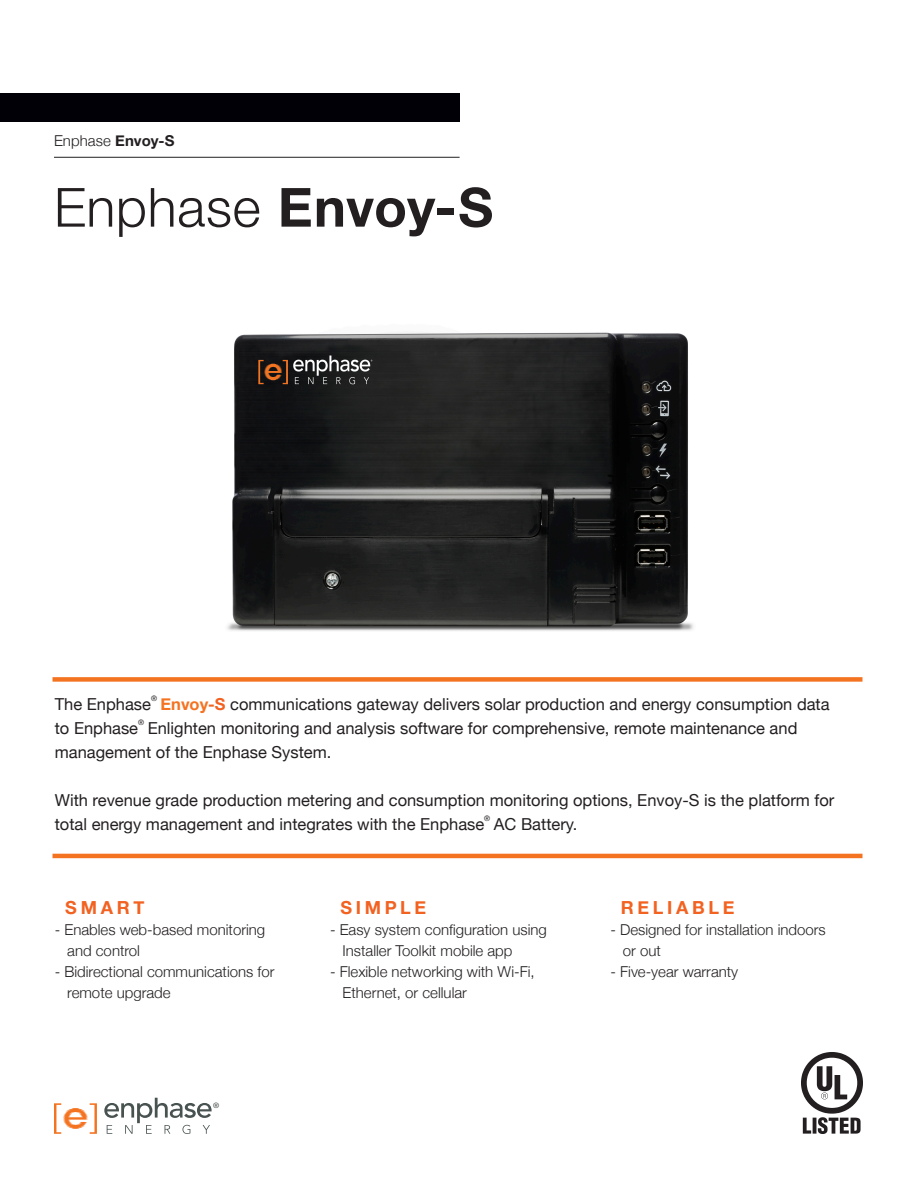
<style>
.page{position:relative;width:918px;height:1188px;background:#fff}
.page>*{position:absolute;margin:0;border:0;box-sizing:border-box;transform-origin:0 0}
.t1{font:300 54px "Helvetica Neue";letter-spacing:.01em;color:#231f20}
.t2{font:700 18px "Helvetica Neue";letter-spacing:.205em;color:#f26221}
.t3{font:16.5px/24px "Helvetica Neue";color:#231f20}
.t4{font:300 15px/21px "Helvetica Neue";color:#231f20}
.t5{font:7.5px "Helvetica Neue";color:#231f20}
.t6{font:500 7.5px "Helvetica Neue";color:#485250}
.s1{font-weight:700}
.s2{font-weight:700;color:#f47321}
.s3{font-weight:700;color:#f26221}
</style>
<div class="page">
<img style="left:227px;top:332px;width:467px;height:299px">
<div style="left:0;top:94px;width:460px;height:28px;background:#000006"></div>
<hr style="left:54px;top:157px;width:406px;height:1px;background:#231f20">
<svg style="left:104px;top:1098px;width:108px;height:36px"></svg>
<svg style="left:54px;top:1103px;width:43px;height:31px"></svg>
<div style="left:52px;top:677px;width:810px;height:5px;background:#f47321"></div>
<hr style="left:52px;top:854px;width:810px;height:4px;background:#f47321">
<img style="left:801px;top:1052px;width:61px;height:82px">
<p class="t4" style="left:54px;top:129px;width:122px">Enphase <span class="s1">Envoy-S</span></p>
<p class="t1" style="left:54px;top:164px;width:441px">Enphase <span class="s1">Envoy-S</span></p>
<p class="t3" style="left:55px;top:693px;width:98px">The Enphase</p>
<p class="t5" style="left:151px;top:693px;width:7px">®</p>
<p class="t3" style="left:161px;top:693px;width:671px"><span class="s2">Envoy</span><span class="s3">-S</span> communications gateway delivers solar production and energy consumption data</p>
<p class="t3" style="left:55px;top:717px;width:85px">to Enphase</p>
<p class="t5" style="left:138px;top:717px;width:7px">®</p>
<p class="t3" style="left:55px;top:717px;width:744px;text-indent:93px">Enlighten monitoring and analysis software for comprehensive, remote maintenance and management of the Enphase System.</p>
<p class="t3" style="left:55px;top:789px;width:781px">With revenue grade production metering and consumption monitoring options, Envoy-S is the platform for total energy management and integrates with the Enphase</p>
<p class="t5" style="left:484px;top:813px;width:7px">®</p>
<p class="t3" style="left:494px;top:813px;width:85px">AC Battery.</p>
<p class="t2" style="left:65px;top:893px;width:81px">SMART</p>
<p class="t4" style="left:67px;top:918px;width:200px;text-indent:-13px">- Enables web-based monitoring and control</p>
<p class="t4" style="left:67px;top:960px;width:209px;text-indent:-13px">- Bidirectional communications for remote upgrade</p>
<p class="t6" style="left:213px;top:1100px;width:8px">®</p>
<p class="t2" style="left:341px;top:893px;width:87px">SIMPLE</p>
<p class="t4" style="left:343px;top:918px;width:206px;text-indent:-13px">- Easy system configuration using<br>Installer Toolkit mobile app</p>
<p class="t4" style="left:343px;top:960px;width:194px;text-indent:-13px">- Flexible networking with Wi-Fi,<br>Ethernet, or cellular</p>
<p class="t2" style="left:621px;top:893px;width:115px">RELIABLE</p>
<p class="t4" style="left:623px;top:918px;width:204px;text-indent:-13px">- Designed for installation indoors or out</p>
<p class="t4" style="left:610px;top:960px;width:129px">- Five-year warranty</p>
</div>
